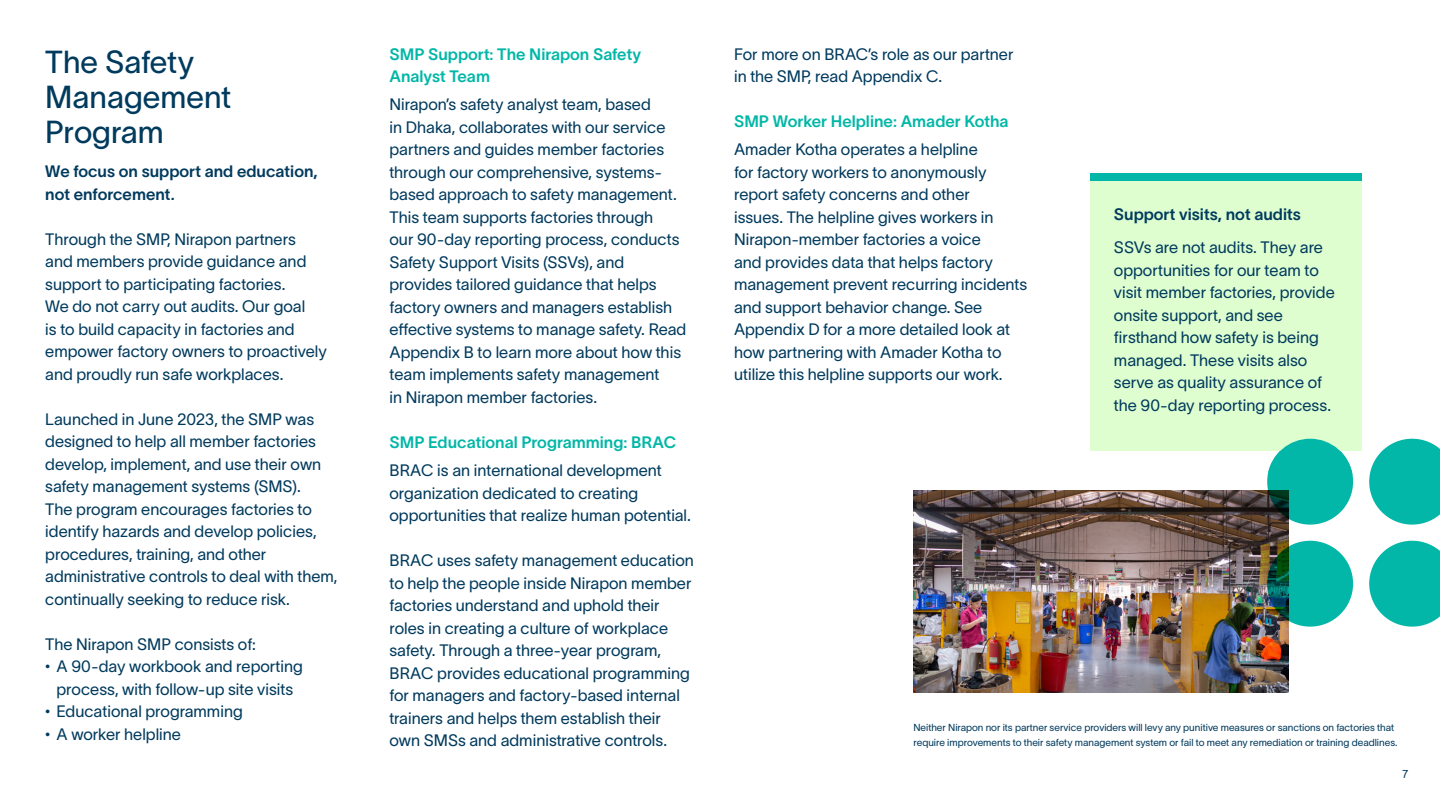
<style>
.page{position:relative;width:1440px;height:810px;background:#fff}
.page>*{position:absolute;margin:0;border:0;box-sizing:border-box;transform-origin:0 0}
.t1{font:31.25px/35px "TWK Lausanne";color:#003a5d}
.Body{font:16.25px/22.5px "TWK Lausanne";color:#003a5d}
.t2{font:16.25px/22.5px "TWK Lausanne";color:#02b7a7}
.Body-2{font:16.25px/22.5px "TWK Lausanne";color:#003a5d}
.t3{font:11.25px "TWK Lausanne";color:#003a5d}
.Small_text{font:10px/15px "TWK Lausanne";color:#003a5d}
</style>
<div class="page">
<img style="left:913px;top:491px;width:375px;height:201px">
<div style="left:1090px;top:174px;width:271px;height:276px;background:#defed0"></div>
<div style="left:1090px;top:174px;width:271px;height:7px;background:#02b7a7"></div>
<svg style="left:1267px;top:439px;width:173px;height:188px"></svg>
<h2 class="t1" style="left:45px;top:43px;width:188px">The Safety<br>Management<br>Program</h2>
<p class="Body-2" style="left:45px;top:159px;width:274px">We focus on support and education, not enforcement.</p>
<p class="Body" style="left:45px;top:227px;width:283px">Through the SMP, Nirapon partners and members provide guidance and support to participating factories.<br>We do not carry out audits. Our goal<br>is to build capacity in factories and empower factory owners to proactively and proudly run safe workplaces.</p>
<p class="Body" style="left:45px;top:407px;width:294px">Launched in June 2023, the SMP was designed to help all member factories develop, implement, and use their own safety management systems (SMS).<br>The program encourages factories to identify hazards and develop policies, procedures, training, and other administrative controls to deal with them, continually seeking to reduce risk.</p>
<p class="Body" style="left:45px;top:632px;width:212px">The Nirapon SMP consists of:</p>
<p class="Body" style="left:45px;top:654px;width:259px;text-align:center"><sup>•</sup> A 90-day workbook and reporting process, with follow-up site visits</p>
<p class="Body" style="left:45px;top:699px;width:199px"><sup>•</sup> Educational programming</p>
<p class="Body" style="left:45px;top:722px;width:137px"><sup>•</sup> A worker helpline</p>
<h4 class="t2" style="left:390px;top:42px;width:253px">SMP Support: The Nirapon Safety<br>Analyst Team</h4>
<p class="Body" style="left:390px;top:92px;width:298px">Nirapon’s safety analyst team, based<br>in Dhaka, collaborates with our service partners and guides member factories through our comprehensive, systems&shy;based approach to safety management.<br>This team supports factories through<br>our 90-day reporting process, conducts Safety Support Visits (SSVs), and provides tailored guidance that helps factory owners and managers establish effective systems to manage safety. Read Appendix B to learn more about how this team implements safety management<br>in Nirapon member factories.</p>
<h4 class="t2" style="left:390px;top:430px;width:288px">SMP Educational Programming: BRAC</h4>
<p class="Body" style="left:390px;top:458px;width:303px">BRAC is an international development organization dedicated to creating opportunities that realize human potential.</p>
<p class="Body" style="left:390px;top:548px;width:306px">BRAC uses safety management education to help the people inside Nirapon member factories understand and uphold their roles in creating a culture of workplace safety. Through a three-year program, BRAC provides educational programming for managers and factory-based internal trainers and helps them establish their own SMSs and administrative controls.</p>
<p class="Body" style="left:734px;top:42px;width:281px">For more on BRAC’s role as our partner in the SMP, read Appendix C.</p>
<h4 class="t2" style="left:734px;top:109px;width:276px">SMP Worker Helpline: Amader Kotha</h4>
<p class="Body" style="left:734px;top:137px;width:295px">Amader Kotha operates a helpline<br>for factory workers to anonymously report safety concerns and other<br>issues. The helpline gives workers in Nirapon-member factories a voice<br>and provides data that helps factory management prevent recurring incidents and support behavior change. See Appendix D for a more detailed look at how partnering with Amader Kotha to utilize this helpline supports our work.</p>
<p class="Body-2" style="left:1114px;top:202px;width:188px">Support visits, not audits</p>
<p class="Body" style="left:1114px;top:235px;width:222px">SSVs are not audits. They are opportunities for our team to visit member factories, provide onsite support, and see firsthand how safety is being managed. These visits also serve as quality assurance of the 90-day reporting process.</p>
<p class="Small_text" style="left:913px;top:719px;width:486px">Neither Nirapon nor its partner service providers will levy any punitive measures or sanctions on factories that require improvements to their safety management system or fail to meet any remediation or training deadlines.</p>
<p class="t3" style="left:1402px;top:766px;width:7px">7</p>
</div>
